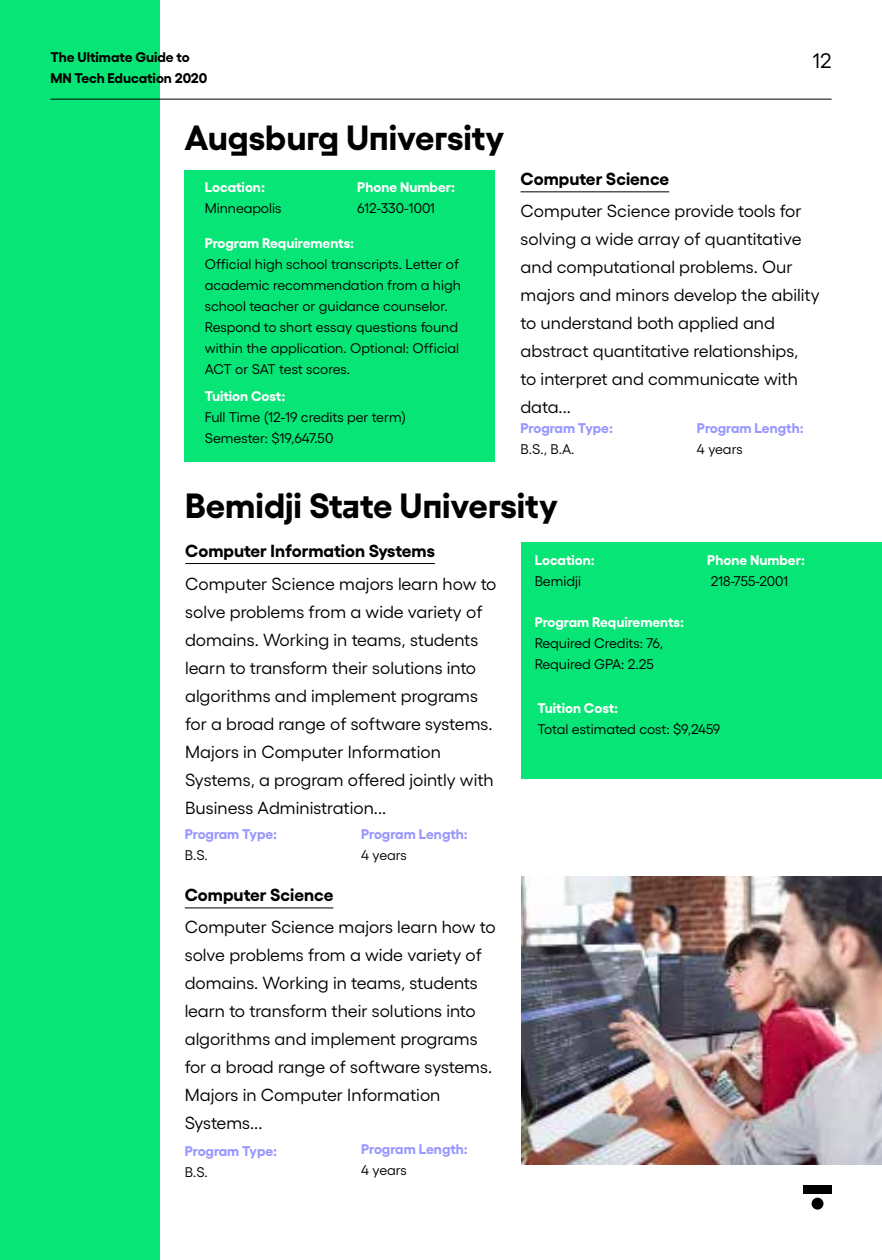
<style>
.page{position:relative;width:882px;height:1260px;background:#fff}
.page>*{position:absolute;margin:0;border:0;box-sizing:border-box;transform-origin:0 0}
.t1{font:700 35px "Gellix";color:#000}
.t2{font:21px "Gellix";color:#000}
.t3{font:17.5px/28px "Gellix";color:#000}
.t4{font:700 17.5px "Gellix";color:#000}
.t5{font:14px/21px "Gellix";color:#000}
.t6{font:700 14px "Gellix";color:#fff}
.t7{font:700 14px "Gellix";letter-spacing:-.005em;color:#9897ff}
.t8{font:700 14px "Gellix";color:#000}
</style>
<div class="page">
<div style="left:0;top:0;width:160px;height:1260px;background:#07e576"></div>
<hr style="left:50px;top:99px;width:782px;height:1px;background:#000">
<div style="left:803px;top:1185px;width:29px;height:8px;background:#000"></div>
<div style="left:812px;top:1198px;width:12px;height:12px;background:#000;border-radius:50%"></div>
<hr style="left:185px;top:563px;width:250px;height:1px;background:#000">
<hr style="left:185px;top:907px;width:148px;height:1px;background:#000">
<div style="left:521px;top:542px;width:361px;height:237px;background:#07e576"></div>
<img style="left:521px;top:877px;width:361px;height:288px">
<hr style="left:521px;top:191px;width:148px;height:1px;background:#000">
<div style="left:185px;top:170px;width:310px;height:291px;background:#07e576"></div>
<p class="t8" style="left:50px;top:46px;width:141px">The Ultimate Guide to</p>
<p class="t2" style="left:812px;top:44px;width:21px">12</p>
<p class="t8" style="left:50px;top:67px;width:158px">MN Tech Education 2020</p>
<h1 class="t1" style="left:185px;top:109px;width:321px">Augsburg University</h1>
<p class="t6" style="left:205px;top:175px;width:62px">Location:</p>
<p class="t5" style="left:205px;top:196px;width:78px">Minneapolis</p>
<p class="t6" style="left:357px;top:175px;width:99px">Phone Number:</p>
<p class="t5" style="left:357px;top:196px;width:79px">612-330-1001</p>
<p class="t6" style="left:205px;top:232px;width:151px">Program Requirements:</p>
<p class="t5" style="left:205px;top:252px;width:258px">Official high school transcripts. Letter of academic recommendation from a high school teacher or guidance counselor.<br>Respond to short essay questions found within the application. Optional: Official ACT or SAT test scores.</p>
<p class="t6" style="left:205px;top:385px;width:82px">Tuition Cost:</p>
<p class="t5" style="left:205px;top:405px;width:203px">Full Time (12-19 credits per term)<br>Semester: $19,647.50</p>
<p class="t4" style="left:521px;top:165px;width:150px">Computer Science</p>
<p class="t3" style="left:521px;top:195px;width:301px">Computer Science provide tools for solving a wide array of quantitative and computational problems. Our majors and minors develop the ability to understand both applied and abstract quantitative relationships,<br>to interpret and communicate with data...</p>
<p class="t7" style="left:521px;top:416px;width:94px">Program Type:</p>
<p class="t5" style="left:521px;top:437px;width:55px">B.S., B.A.</p>
<p class="t7" style="left:697px;top:416px;width:108px">Program Length:</p>
<p class="t5" style="left:697px;top:437px;width:47px">4 years</p>
<h1 class="t1" style="left:185px;top:478px;width:374px">Bemidji State University</h1>
<p class="t6" style="left:535px;top:549px;width:62px">Location:</p>
<p class="t5" style="left:535px;top:569px;width:48px">Bemidji</p>
<p class="t4" style="left:185px;top:536px;width:251px">Computer Information Systems</p>
<p class="t6" style="left:707px;top:549px;width:99px">Phone Number:</p>
<p class="t5" style="left:711px;top:569px;width:79px">218-755-2001</p>
<p class="t3" style="left:185px;top:568px;width:313px">Computer Science majors learn how to solve problems from a wide variety of domains. Working in teams, students learn to transform their solutions into algorithms and implement programs for a broad range of software systems.<br>Majors in Computer Information Systems, a program offered jointly with Business Administration...</p>
<p class="t6" style="left:535px;top:611px;width:151px">Program Requirements:</p>
<p class="t5" style="left:535px;top:632px;width:130px">Required Credits: 76,<br>Required GPA: 2.25</p>
<p class="t6" style="left:538px;top:697px;width:82px">Tuition Cost:</p>
<p class="t5" style="left:538px;top:717px;width:184px">Total estimated cost: $9,2459</p>
<p class="t7" style="left:185px;top:823px;width:94px">Program Type:</p>
<p class="t5" style="left:185px;top:843px;width:25px">B.S.</p>
<p class="t4" style="left:185px;top:881px;width:150px">Computer Science</p>
<p class="t7" style="left:361px;top:823px;width:108px">Program Length:</p>
<p class="t5" style="left:361px;top:843px;width:47px">4 years</p>
<p class="t3" style="left:185px;top:911px;width:312px">Computer Science majors learn how to solve problems from a wide variety of domains. Working in teams, students learn to transform their solutions into algorithms and implement programs for a broad range of software systems.<br>Majors in Computer Information Systems...</p>
<p class="t7" style="left:185px;top:1139px;width:94px">Program Type:</p>
<p class="t5" style="left:185px;top:1160px;width:25px">B.S.</p>
<p class="t7" style="left:361px;top:1138px;width:108px">Program Length:</p>
<p class="t5" style="left:361px;top:1158px;width:47px">4 years</p>
</div>
